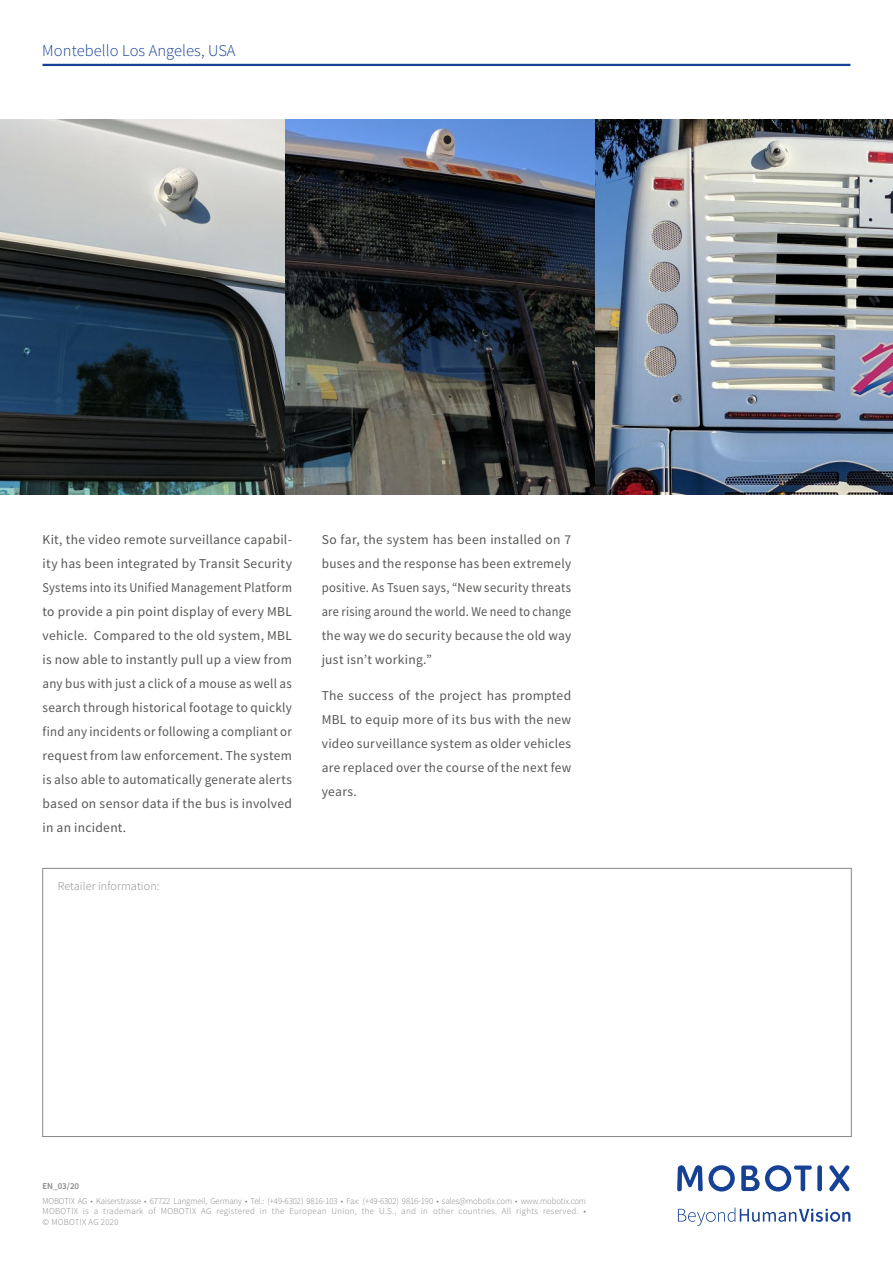
<style>
.page{position:relative;width:893px;height:1263px;background:#fff}
.page>*{position:absolute;margin:0;border:0;box-sizing:border-box;transform-origin:0 0}
.PageHeadline{font:300 16.5px "Source Sans Pro";letter-spacing:.005em;color:#164194}
._02_Body_Text{font:13.5px/24px "Source Sans Pro";letter-spacing:.02em;color:#575756;text-align:justify}
.BackPartnerHinweis{font:300 12px "Source Sans Pro";letter-spacing:.01em;color:#878787}
.Disclaimer{font:300 9px "Source Sans Pro";letter-spacing:-.01em;color:#878787}
.Disclaimer-2{font:300 9px/10.5px "Source Sans Pro";letter-spacing:.03em;color:#878787}
.DisclaimerTitle{font:600 9px "Source Sans Pro";color:#878787}
</style>
<div class="page">
<div style="left:817px;top:1165px;width:5px;height:26px;background:#164194;border-radius:2px"></div>
<svg style="left:829px;top:1165px;width:20px;height:26px"></svg>
<svg style="left:677px;top:1165px;width:58px;height:26px"></svg>
<svg style="left:741px;top:1165px;width:71px;height:26px"></svg>
<svg style="left:678px;top:1207px;width:172px;height:19px"></svg>
<hr style="left:43px;top:64px;width:807px;height:2px;background:#164194">
<img style="left:0;top:119px;width:893px;height:375px">
<p class="PageHeadline" style="left:42px;top:40px;width:195px">Montebello Los Angeles, USA</p>
<p class="_02_Body_Text" style="left:43px;top:528px;width:251px">Kit, the video remote surveillance capabil&shy;ity has been integrated by Transit Security Systems into its Unified Management Platform to provide a pin point display of every MBL vehicle. Compared to the old system, MBL is now able to instantly pull up a view from any bus with just a click of a mouse as well as search through historical footage to quickly find any incidents or following a compliant or request from law enforcement. The system is also able to automatically generate alerts based on sensor data if the bus is involved in an incident.</p>
<p class="_02_Body_Text" style="left:322px;top:528px;width:251px">So far, the system has been installed on 7 buses and the response has been extremely positive. As Tsuen says, “New security threats are rising around the world. We need to change the way we do security because the old way just isn’t working.”</p>
<p class="_02_Body_Text" style="left:322px;top:684px;width:251px">The success of the project has prompted MBL to equip more of its bus with the new video surveillance system as older vehicles are replaced over the course of the next few years.</p>
<p class="BackPartnerHinweis" style="left:58px;top:879px;width:103px">Retailer information:</p>
<p class="DisclaimerTitle" style="left:43px;top:1180px;width:38px">EN_03/20</p>
<p class="Disclaimer" style="left:43px;top:1195px;width:545px">MOBOTIX AG • Kaiserstrasse • 67722 Langmeil, Germany • Tel.: (+49-6302) 9816-103 • Fax: (+49-6302) 9816-190 • sales@mobotix.com • www.mobotix.com</p>
<p class="Disclaimer-2" style="left:43px;top:1206px;width:545px">MOBOTIX is a trademark of MOBOTIX AG registered in the European Union, the U.S., and in other countries. All rights reserved. • © MOBOTIX AG 2020</p>
</div>
